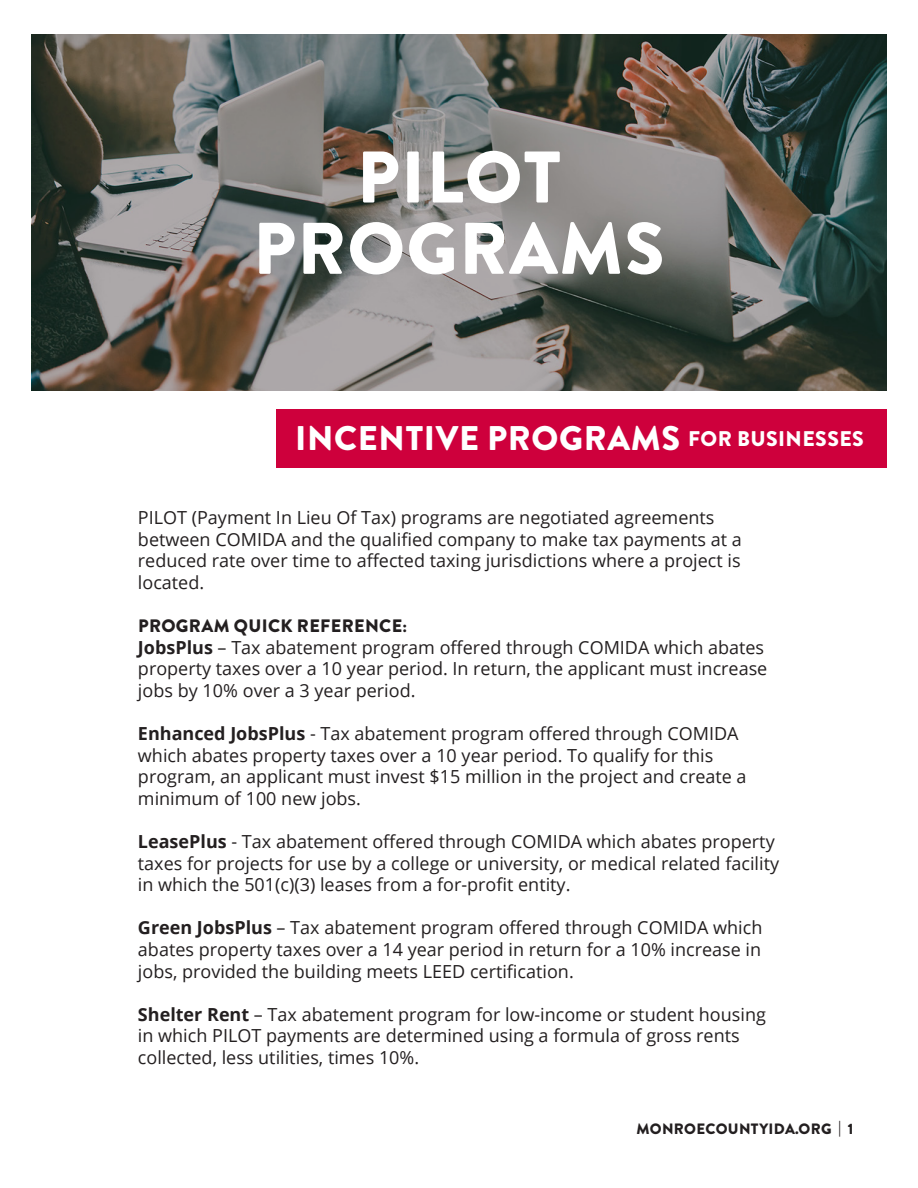
<style>
.page{position:relative;width:918px;height:1188px;background:#fff}
.page>*{position:absolute;margin:0;border:0;box-sizing:border-box;transform-origin:0 0}
.t1{font:900 72.9px "Brandon Grotesque";letter-spacing:.02em;color:#fff}
.t2{font:900 34.2px "Brandon Grotesque";letter-spacing:.02em;color:#fff}
.t3{font:18px/21.6px "Open Sans";color:#231f20}
.t4{font:900 18px "Brandon Grotesque";letter-spacing:.02em;color:#231f20}
.t5{font:900 15px "Brandon Grotesque";letter-spacing:.02em;color:#231f20}
.s1{font-size:21.15px}
.s2{font-weight:700}
</style>
<div class="page">
<svg style="left:32px;top:35px;width:854px;height:356px;background:#676862"></svg>
<div style="left:276px;top:409px;width:610px;height:59px;background:#ce003c"></div>
<p class="t1" style="left:357px;top:126px;width:205px">PILOT</p>
<p class="t1" style="left:253px;top:197px;width:413px">PROGRAMS</p>
<p class="t2" style="left:295px;top:414px;width:570px">INCENTIVE PROGRAMS <span class="s1">FOR BUSINESSES</span></p>
<p class="t3" style="left:138px;top:506px;width:605px">PILOT (Payment In Lieu Of Tax) programs are negotiated agreements between COMIDA and the qualified company to make tax payments at a reduced rate over time to affected taxing jurisdictions where a project is located.</p>
<p class="t4" style="left:138px;top:613px;width:271px">PROGRAM QUICK REFERENCE:</p>
<p class="t3" style="left:138px;top:636px;width:631px"><span class="s2">JobsPlus</span> – Tax abatement program offered through COMIDA which abates property taxes over a 10 year period. In return, the applicant must increase jobs by 10% over a 3 year period.</p>
<p class="t3" style="left:138px;top:722px;width:610px"><span class="s2">Enhanced JobsPlus</span> - Tax abatement program offered through COMIDA which abates property taxes over a 10 year period. To qualify for this program, an applicant must invest $15 million in the project and create a minimum of 100 new jobs.</p>
<p class="t3" style="left:138px;top:830px;width:643px"><span class="s2">LeasePlus</span> - Tax abatement offered through COMIDA which abates property taxes for projects for use by a college or university, or medical related facility in which the 501(c)(3) leases from a for-profit entity.</p>
<p class="t3" style="left:138px;top:917px;width:626px;text-align:justify"><span class="s2">Green JobsPlus</span> – Tax abatement program offered through COMIDA which abates property taxes over a 14 year period in return for a 10% increase in jobs, provided the building meets LEED certification.</p>
<p class="t3" style="left:138px;top:1003px;width:629px"><span class="s2">Shelter Rent</span> – Tax abatement program for low-income or student housing in which PILOT payments are determined using a formula of gross rents collected, less utilities, times 10%.</p>
<p class="t5" style="left:636px;top:1118px;width:218px">MONROECOUNTYIDA.ORG | 1</p>
</div>
